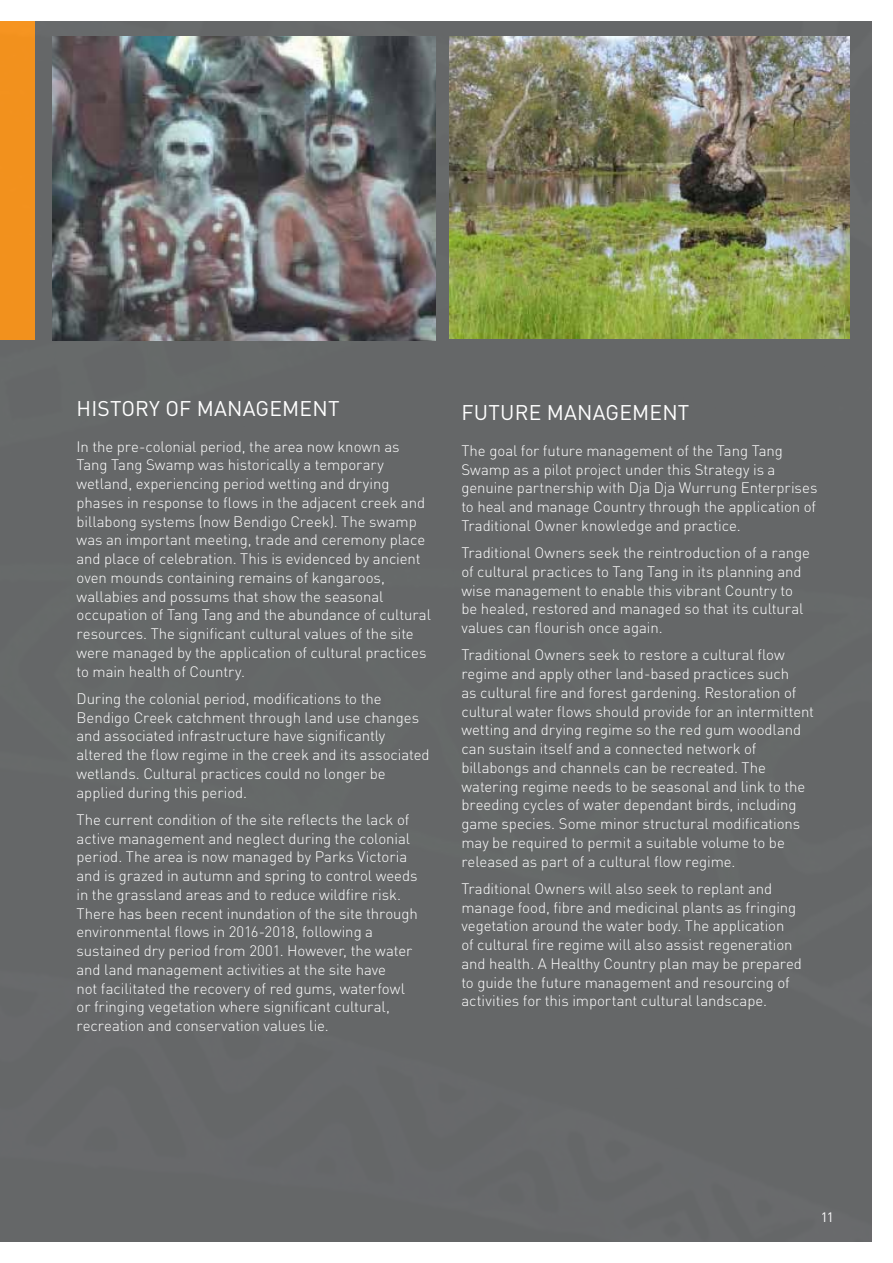
<style>
.page{position:relative;width:893px;height:1263px;background:#fff}
.page>*{position:absolute;margin:0;border:0;box-sizing:border-box;transform-origin:0 0}
.t1{font:21px "DINOT";letter-spacing:.01em;color:#fff}
.t2{font:300 15px/18.8px "DINOT";letter-spacing:-.005em;color:#fff}
.t3{font:13.5px "DINOT";color:#fff}
</style>
<div class="page">
<div style="left:0;top:21px;width:872px;height:1221px;background:#656768"></div>
<img style="left:52px;top:37px;width:384px;height:303px">
<img style="left:449px;top:37px;width:400px;height:302px">
<h1 class="t1" style="left:77px;top:395px;width:264px">HISTORY OF MANAGEMENT</h1>
<p class="t2" style="left:77px;top:437px;width:356px">In the pre-colonial period, the area now known as Tang Tang Swamp was historically a temporary wetland, experiencing period wetting and drying phases in response to flows in the adjacent creek and billabong systems (now Bendigo Creek). The swamp was an important meeting, trade and ceremony place and place of celebration. This is evidenced by ancient oven mounds containing remains of kangaroos, wallabies and possums that show the seasonal occupation of Tang Tang and the abundance of cultural resources. The significant cultural values of the site were managed by the application of cultural practices to main health of Country.</p>
<p class="t2" style="left:77px;top:689px;width:355px">During the colonial period, modifications to the Bendigo Creek catchment through land use changes and associated infrastructure have significantly altered the flow regime in the creek and its associated wetlands. Cultural practices could no longer be applied during this period.</p>
<p class="t2" style="left:77px;top:810px;width:343px">The current condition of the site reflects the lack of active management and neglect during the colonial period. The area is now managed by Parks Victoria and is grazed in autumn and spring to control weeds in the grassland areas and to reduce wildfire risk.<br>There has been recent inundation of the site through environmental flows in 2016-2018, following a sustained dry period from 2001. However, the water and land management activities at the site have<br>not facilitated the recovery of red gums, waterfowl or fringing vegetation where significant cultural, recreation and conservation values lie.</p>
<h1 class="t1" style="left:461px;top:399px;width:229px">FUTURE MANAGEMENT</h1>
<p class="t2" style="left:461px;top:441px;width:358px">The goal for future management of the Tang Tang Swamp as a pilot project under this Strategy is a genuine partnership with Dja Dja Wurrung Enterprises to heal and manage Country through the application of Traditional Owner knowledge and practice.</p>
<p class="t2" style="left:461px;top:543px;width:350px">Traditional Owners seek the reintroduction of a range of cultural practices to Tang Tang in its planning and wise management to enable this vibrant Country to be healed, restored and managed so that its cultural values can flourish once again.</p>
<p class="t2" style="left:461px;top:645px;width:354px">Traditional Owners seek to restore a cultural flow regime and apply other land-based practices such<br>as cultural fire and forest gardening. Restoration of cultural water flows should provide for an intermittent wetting and drying regime so the red gum woodland can sustain itself and a connected network of billabongs and channels can be recreated. The watering regime needs to be seasonal and link to the breeding cycles of water dependant birds, including game species. Some minor structural modifications may be required to permit a suitable volume to be released as part of a cultural flow regime.</p>
<p class="t2" style="left:461px;top:879px;width:342px">Traditional Owners will also seek to replant and manage food, fibre and medicinal plants as fringing vegetation around the water body. The application<br>of cultural fire regime will also assist regeneration and health. A Healthy Country plan may be prepared to guide the future management and resourcing of activities for this important cultural landscape.</p>
<p class="t3" style="left:821px;top:1209px;width:15px">11</p>
</div>
